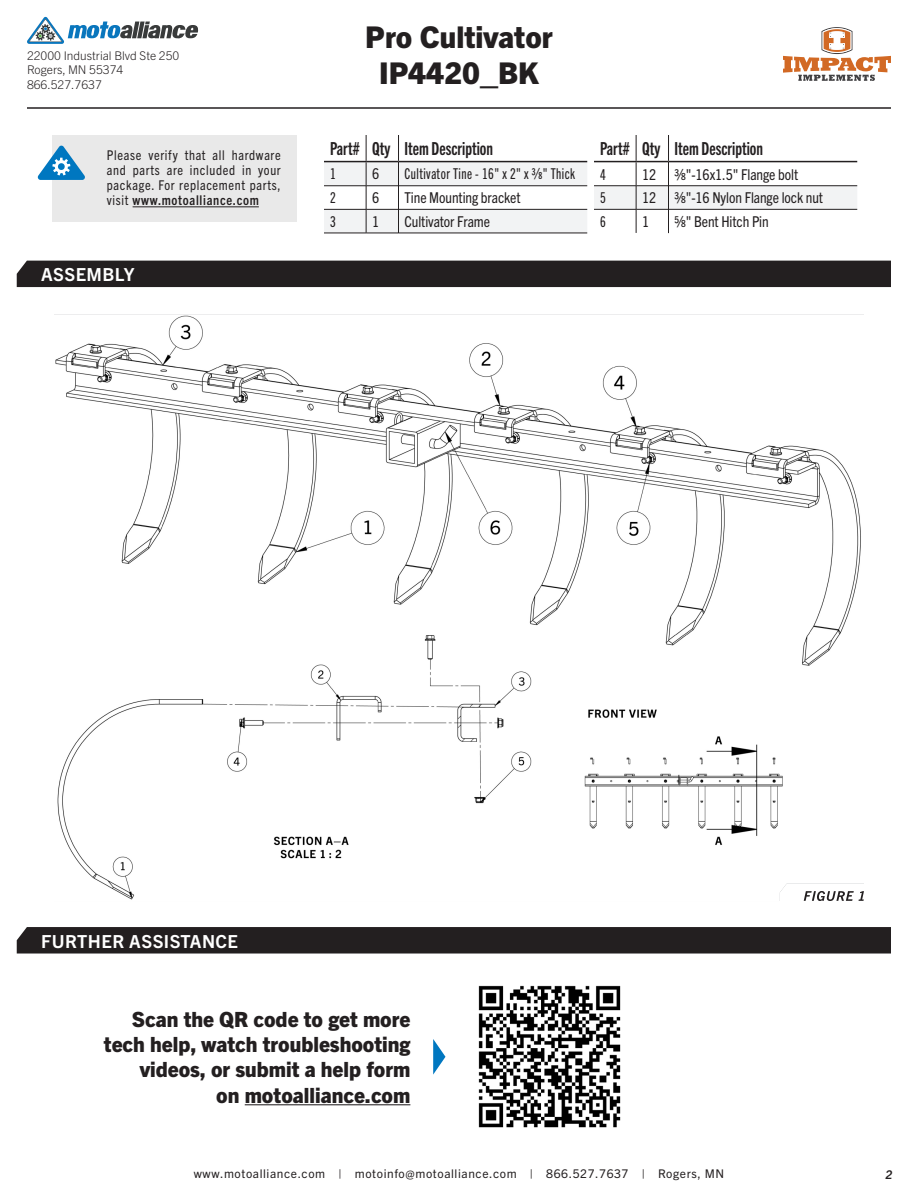
<style>
.page{position:relative;width:918px;height:1188px;background:#fff}
.page>*{position:absolute;margin:0;border:0;box-sizing:border-box;transform-origin:0 0}
.t1{font:800 30px/36px "Trade Gothic Next LT Pro";color:#231f20;text-align:center}
.t2{font:800 21px "Trade Gothic Next LT Pro";color:#231f20}
.BOM_Table_Header{font:18px "Trade Gothic Next LT Pro Bd Cm";color:#231f20}
.t3{font:700 18px "Trade Gothic Next LT Pro";letter-spacing:.025em;color:#fff}
.BOM_Table_Body{font:condensed 15px "Trade Gothic Next LT Pro";letter-spacing:-.005em;color:#231f20}
.BOM_Table_Body-2{font:15px "Trade Gothic Next LT Pro Cm";letter-spacing:.03em;color:#231f20}
.t4{font:condensed 13.5px/15px "Trade Gothic Next LT Pro";letter-spacing:.05em;color:#231f20;text-align:justify}
.t5{font:12px "Trade Gothic Next LT Pro";letter-spacing:.05em;color:#231f20}
.t6{font:300 12px/14.4px "Trade Gothic Next LT Pro";color:#231f20}
.t7{font:italic 700 12px "Trade Gothic Next LT Pro";color:#231f20}
.s1{font-weight:700}
</style>
<div class="page">
<svg style="left:27px;top:17px;width:171px;height:27px"></svg>
<hr style="left:27px;top:107px;width:864px;height:2px;background:#231f20">
<svg style="left:783px;top:27px;width:108px;height:54px"></svg>
<hr style="left:324px;top:233px;width:42px;height:1px;background:#231f20">
<hr style="left:366px;top:233px;width:33px;height:1px;background:#231f20">
<hr style="left:399px;top:233px;width:188px;height:1px;background:#231f20">
<svg style="left:324px;top:135px;width:263px;height:98px"></svg>
<div style="left:53px;top:135px;width:244px;height:86px;background:#e9e9e9"></div>
<hr style="left:133px;top:207px;width:126px;height:1px;background:#231f20">
<svg style="left:38px;top:146px;width:47px;height:34px"></svg>
<svg style="left:594px;top:135px;width:263px;height:98px"></svg>
<img style="left:54px;top:314px;width:810px;height:587px">
<svg style="left:804px;top:891px;width:60px;height:10px"></svg>
<svg style="left:17px;top:927px;width:874px;height:27px;background:#272324"></svg>
<div style="left:17px;top:261px;width:874px;height:26px;background:#231f20"></div>
<img style="left:478px;top:985px;width:143px;height:143px">
<hr style="left:245px;top:1104px;width:165px;height:1px;background:#231f20">
<svg style="left:433px;top:1039px;width:13px;height:36px"></svg>
<p class="t6" style="left:27px;top:48px;width:154px">22000 Industrial Blvd Ste 250<br>Rogers, MN 55374<br>866.527.7637</p>
<p class="t4" style="left:107px;top:147px;width:175px">Please verify that all hardware and parts are included in your package. For replacement parts, visit <span class="s1">www.motoalliance.com</span></p>
<p class="t3" style="left:41px;top:262px;width:95px">ASSEMBLY</p>
<h1 class="t1" style="left:365px;top:17px;width:189px">Pro Cultivator<br>IP4420_BK</h1>
<p class="BOM_Table_Header" style="left:330px;top:136px;width:31px">Part#</p>
<p class="BOM_Table_Header" style="left:372px;top:136px;width:20px">Qty</p>
<p class="BOM_Table_Header" style="left:405px;top:136px;width:90px">Item Description</p>
<p class="BOM_Table_Body-2" style="left:330px;top:164px;width:7px">1</p>
<p class="BOM_Table_Body" style="left:372px;top:163px;width:9px">6</p>
<p class="BOM_Table_Body-2" style="left:405px;top:164px;width:172px">Cultivator Tine - 16" x 2" x 3/8" Thick</p>
<p class="BOM_Table_Body-2" style="left:330px;top:188px;width:7px">2</p>
<p class="BOM_Table_Body" style="left:372px;top:188px;width:9px">6</p>
<p class="BOM_Table_Body" style="left:405px;top:188px;width:118px">Tine Mounting bracket</p>
<p class="BOM_Table_Body-2" style="left:330px;top:211px;width:7px">3</p>
<p class="BOM_Table_Body" style="left:372px;top:211px;width:9px">1</p>
<p class="BOM_Table_Body" style="left:405px;top:211px;width:87px">Cultivator Frame</p>
<p class="BOM_Table_Header" style="left:600px;top:136px;width:31px">Part#</p>
<p class="BOM_Table_Header" style="left:642px;top:136px;width:20px">Qty</p>
<p class="BOM_Table_Header" style="left:675px;top:136px;width:90px">Item Description</p>
<p class="BOM_Table_Body-2" style="left:600px;top:164px;width:7px">4</p>
<p class="BOM_Table_Body" style="left:642px;top:164px;width:16px">12</p>
<p class="BOM_Table_Body" style="left:675px;top:164px;width:125px">3/8"-16x1.5" Flange bolt</p>
<p class="BOM_Table_Body-2" style="left:600px;top:188px;width:7px">5</p>
<p class="BOM_Table_Body" style="left:642px;top:188px;width:16px">12</p>
<p class="BOM_Table_Body" style="left:675px;top:188px;width:150px">3/8"-16 Nylon Flange lock nut</p>
<p class="BOM_Table_Body-2" style="left:600px;top:211px;width:7px">6</p>
<p class="BOM_Table_Body" style="left:642px;top:211px;width:9px">1</p>
<p class="BOM_Table_Body" style="left:675px;top:211px;width:96px">5/8" Bent Hitch Pin</p>
<p class="t3" style="left:41px;top:928px;width:199px">FURTHER ASSISTANCE</p>
<p class="t2" style="left:132px;top:1005px;width:280px">Scan the QR code to get more</p>
<p class="t2" style="left:104px;top:1030px;width:308px">tech help, watch troubleshooting</p>
<p class="t2" style="left:140px;top:1055px;width:272px">videos, or submit a help form</p>
<p class="t2" style="left:216px;top:1080px;width:196px">on motoalliance.com</p>
<p class="t5" style="left:194px;top:1165px;width:532px">www.motoalliance.com | motoinfo@motoalliance.com | 866.527.7637 | Rogers, MN</p>
<p class="t7" style="left:886px;top:1166px;width:8px">2</p>
</div>
